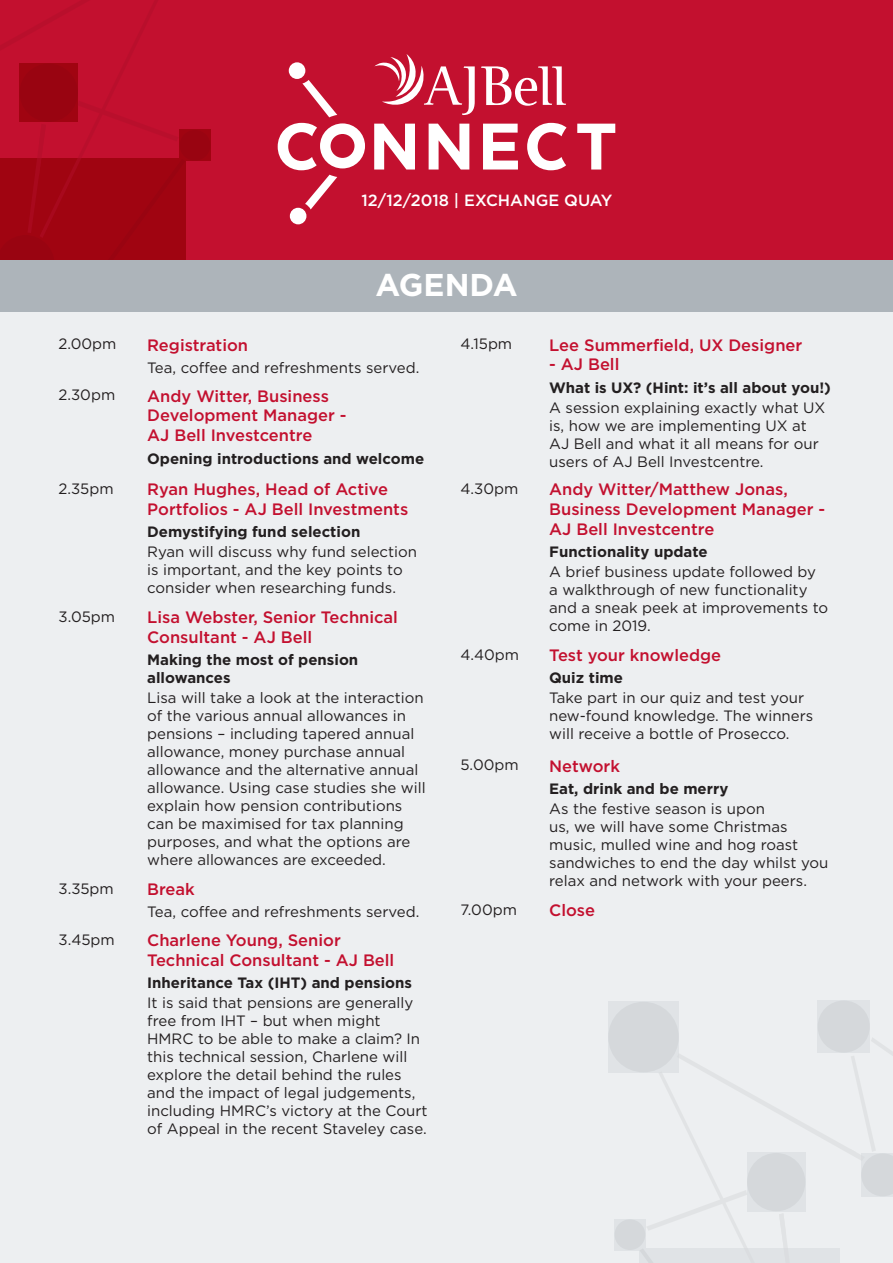
<style>
.page{position:relative;width:893px;height:1263px;background:#fff}
.page>*{position:absolute;margin:0;border:0;box-sizing:border-box;transform-origin:0 0}
.t1{font:700 31.5px "Gotham";color:#fff}
.t2{font:21.75px "Gotham";color:#fff}
.Heading_1{font:500 16.5px/19.8px "Gotham";color:#c3102f}
.Heading_1-2{font:500 16.2px "Gotham";color:#fff}
.Body{font:15px/18px "Gotham";color:#231f20}
.Heading_2{font:700 15px/18px "Gotham";color:#231f20}
</style>
<div class="page">
<div style="left:0;top:0;width:893px;height:301px;background:#c3102f"></div>
<div style="left:180px;top:130px;width:30px;height:31px;background:#990411;border-radius:50%"></div>
<svg style="left:0;top:63px;width:179px;height:197px"></svg>
<svg style="left:374px;top:124px;width:41px;height:46px"></svg>
<svg style="left:429px;top:124px;width:40px;height:46px"></svg>
<svg style="left:483px;top:124px;width:35px;height:46px"></svg>
<svg style="left:577px;top:124px;width:38px;height:46px"></svg>
<svg style="left:481px;top:66px;width:85px;height:40px"></svg>
<svg style="left:374px;top:54px;width:101px;height:61px"></svg>
<svg style="left:527px;top:123px;width:39px;height:47px"></svg>
<div style="left:289px;top:62px;width:16px;height:17px;background:#fff;border-radius:50%"></div>
<div style="left:290px;top:208px;width:16px;height:16px;background:#fff;border-radius:50%"></div>
<svg style="left:302px;top:80px;width:35px;height:37px"></svg>
<svg style="left:278px;top:123px;width:87px;height:86px"></svg>
<div style="left:0;top:260px;width:893px;height:1003px;background:#edeff1"></div>
<div style="left:0;top:260px;width:893px;height:51px;background:#adb4ba"></div>
<div style="left:615px;top:1219px;width:30px;height:31px;background:#d5d8db;border-radius:50%"></div>
<svg style="left:639px;top:1037px;width:254px;height:226px"></svg>
<div style="left:747px;top:1153px;width:58px;height:58px;background:#d5d8db;border-radius:50%"></div>
<div style="left:818px;top:1000px;width:52px;height:53px;background:#d5d8db;border-radius:50%"></div>
<div style="left:608px;top:1002px;width:71px;height:70px;background:#d5d8db;border-radius:50%"></div>
<p class="t2" style="left:347px;top:179px;width:333px">13/12/2017 | EXCHANGE QUAY</p>
<p class="Heading_1-2" style="left:361px;top:190px;width:253px">12/12/2018 | EXCHANGE QUAY</p>
<p class="t1" style="left:375px;top:264px;width:144px">AGENDA</p>
<p class="Body" style="left:58px;top:335px;width:59px">2.00pm</p>
<p class="Heading_1" style="left:147px;top:335px;width:102px">Registration</p>
<p class="Body" style="left:147px;top:358px;width:274px">Tea, coffee and refreshments served.</p>
<p class="Body" style="left:58px;top:386px;width:58px">2.30pm</p>
<p class="Heading_1" style="left:147px;top:386px;width:201px">Andy Witter, Business<br>Development Manager -<br>AJ Bell Investcentre</p>
<p class="Heading_2" style="left:147px;top:449px;width:279px">Opening introductions and welcome</p>
<p class="Body" style="left:58px;top:479px;width:57px">2.35pm</p>
<p class="Heading_1" style="left:147px;top:479px;width:263px">Ryan Hughes, Head of Active<br>Portfolios - AJ Bell Investments</p>
<p class="Heading_2" style="left:147px;top:522px;width:215px">Demystifying fund selection</p>
<p class="Body" style="left:147px;top:542px;width:271px">Ryan will discuss why fund selection is important, and the key points to consider when researching funds.</p>
<p class="Body" style="left:58px;top:607px;width:58px">3.05pm</p>
<p class="Heading_1" style="left:147px;top:607px;width:252px">Lisa Webster, Senior Technical<br>Consultant - AJ Bell</p>
<p class="Heading_2" style="left:147px;top:650px;width:213px">Making the most of pension allowances</p>
<p class="Body" style="left:147px;top:688px;width:280px">Lisa will take a look at the interaction of the various annual allowances in pensions – including tapered annual allowance, money purchase annual allowance and the alternative annual allowance. Using case studies she will explain how pension contributions can be maximised for tax planning purposes, and what the options are where allowances are exceeded.</p>
<p class="Body" style="left:58px;top:879px;width:57px">3.35pm</p>
<p class="Heading_1" style="left:147px;top:879px;width:49px">Break</p>
<p class="Body" style="left:147px;top:902px;width:274px">Tea, coffee and refreshments served.</p>
<p class="Body" style="left:58px;top:930px;width:58px">3.45pm</p>
<p class="Heading_1" style="left:147px;top:930px;width:249px">Charlene Young, Senior<br>Technical Consultant - AJ Bell</p>
<p class="Heading_2" style="left:147px;top:973px;width:266px">Inheritance Tax (IHT) and pensions</p>
<p class="Body" style="left:147px;top:993px;width:282px">It is said that pensions are generally free from IHT – but when might HMRC to be able to make a claim? In this technical session, Charlene will explore the detail behind the rules and the impact of legal judgements, including HMRC’s victory at the Court of Appeal in the recent Staveley case.</p>
<p class="Body" style="left:460px;top:335px;width:53px">4.15pm</p>
<p class="Heading_1" style="left:549px;top:335px;width:255px">Lee Summerfield, UX Designer</p>
<p class="Heading_1" style="left:549px;top:354px;width:72px">- AJ Bell</p>
<p class="Heading_2" style="left:549px;top:378px;width:283px">What is UX? (Hint: it’s all about you!)</p>
<p class="Body" style="left:549px;top:398px;width:278px">A session explaining exactly what UX is, how we are implementing UX at AJ Bell and what it all means for our users of AJ Bell Investcentre.</p>
<p class="Body" style="left:460px;top:479px;width:59px">4.30pm</p>
<p class="Heading_1" style="left:549px;top:479px;width:278px">Andy Witter/Matthew Jonas,<br>Business Development Manager -<br>AJ Bell Investcentre</p>
<p class="Heading_2" style="left:549px;top:543px;width:160px">Functionality update</p>
<p class="Body" style="left:549px;top:562px;width:281px">A brief business update followed by a walkthrough of new functionality and a sneak peek at improvements to come in 2019.</p>
<p class="Body" style="left:460px;top:645px;width:60px">4.40pm</p>
<p class="Heading_1" style="left:549px;top:645px;width:174px">Test your knowledge</p>
<p class="Heading_2" style="left:549px;top:669px;width:75px">Quiz time</p>
<p class="Body" style="left:549px;top:689px;width:266px">Take part in our quiz and test your new-found knowledge. The winners will receive a bottle of Prosecco.</p>
<p class="Body" style="left:460px;top:756px;width:60px">5.00pm</p>
<p class="Heading_1" style="left:549px;top:756px;width:72px">Network</p>
<p class="Heading_2" style="left:549px;top:779px;width:181px">Eat, drink and be merry</p>
<p class="Body" style="left:549px;top:799px;width:281px">As the festive season is upon<br>us, we will have some Christmas music, mulled wine and hog roast sandwiches to end the day whilst you relax and network with your peers.</p>
<p class="Body" style="left:460px;top:900px;width:58px">7.00pm</p>
<p class="Heading_1" style="left:549px;top:900px;width:47px">Close</p>
</div>
